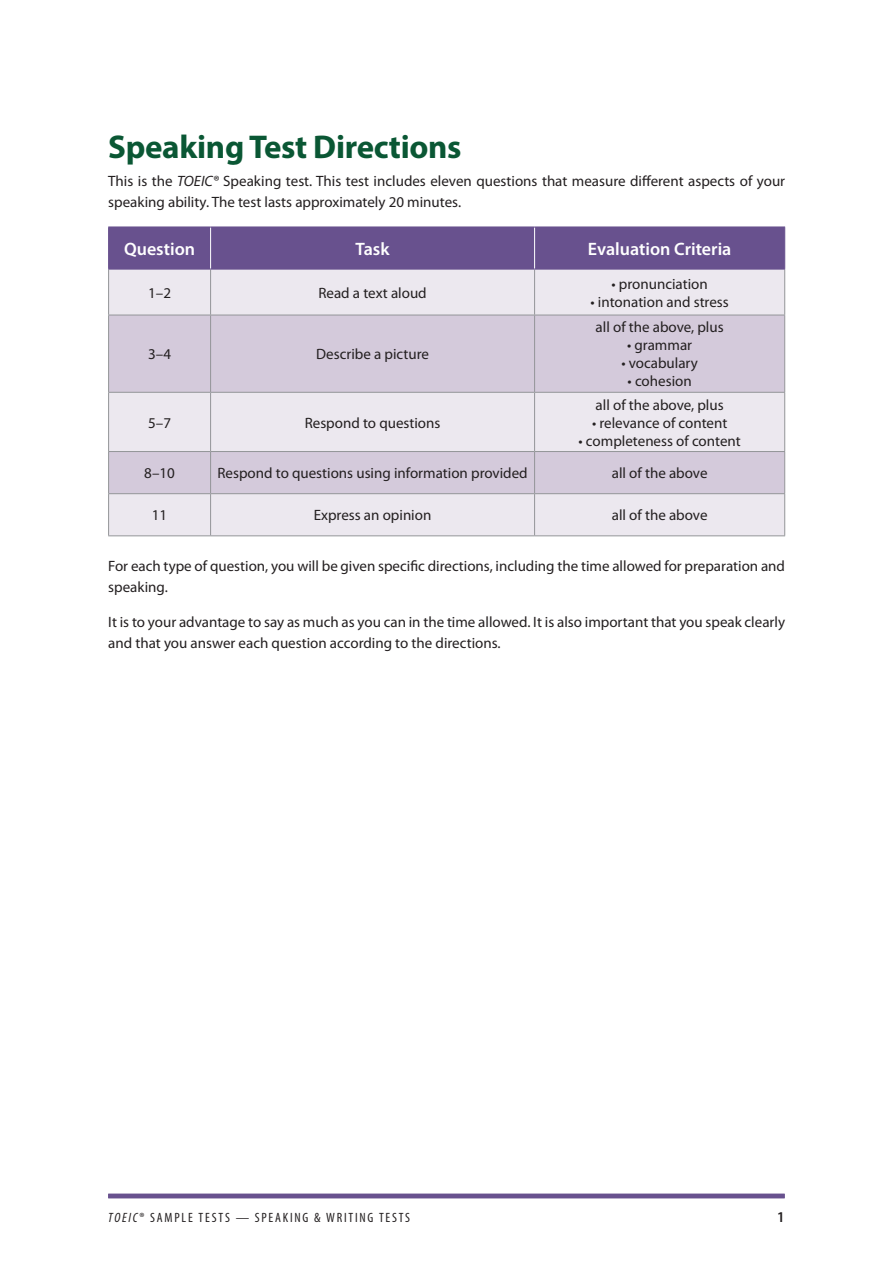
<style>
.page{position:relative;width:891px;height:1269px;background:#fff}
.page>*{position:absolute;margin:0;border:0;box-sizing:border-box;transform-origin:0 0}
.t1{font:700 33px "Myriad Pro";letter-spacing:-.01em;color:#0a5734}
.t2{font:600 18px "Myriad Pro";color:#fff}
.t3{font:15px/21px "Myriad Pro";color:#231f20}
.t4{font:600 semi-condensed 15px "Myriad Pro";color:#231f20}
.t5{font:condensed 13.5px "Myriad Pro";letter-spacing:.13em;color:#231f20}
.s1{font-style:italic}
</style>
<div class="page">
<hr style="left:108px;top:1194px;width:677px;height:4px;background:#68518e">
<div style="left:109px;top:228px;width:675px;height:41px;background:#68518e"></div>
<div style="left:109px;top:270px;width:675px;height:265px;background:#ece8ef"></div>
<svg style="left:109px;top:316px;width:675px;height:177px;background:#dbd3e1"></svg>
<hr style="left:108px;top:270px;width:1px;height:45px;background:#939598">
<hr style="left:210px;top:270px;width:1px;height:45px;background:#939598">
<hr style="left:534px;top:270px;width:1px;height:45px;background:#939598">
<hr style="left:784px;top:270px;width:1px;height:45px;background:#939598">
<hr style="left:108px;top:315px;width:103px;height:1px;background:#939598">
<hr style="left:108px;top:315px;width:1px;height:77px;background:#939598">
<hr style="left:211px;top:315px;width:324px;height:1px;background:#939598">
<hr style="left:210px;top:315px;width:1px;height:77px;background:#939598">
<hr style="left:535px;top:315px;width:250px;height:1px;background:#939598">
<hr style="left:534px;top:315px;width:1px;height:77px;background:#939598">
<hr style="left:784px;top:315px;width:1px;height:77px;background:#939598">
<hr style="left:108px;top:392px;width:103px;height:1px;background:#939598">
<hr style="left:108px;top:393px;width:1px;height:58px;background:#939598">
<hr style="left:211px;top:392px;width:324px;height:1px;background:#939598">
<hr style="left:210px;top:393px;width:1px;height:58px;background:#939598">
<hr style="left:535px;top:392px;width:250px;height:1px;background:#939598">
<hr style="left:534px;top:393px;width:1px;height:58px;background:#939598">
<hr style="left:784px;top:393px;width:1px;height:58px;background:#939598">
<hr style="left:108px;top:451px;width:103px;height:1px;background:#939598">
<hr style="left:108px;top:452px;width:1px;height:41px;background:#939598">
<hr style="left:211px;top:451px;width:324px;height:1px;background:#939598">
<hr style="left:210px;top:452px;width:1px;height:41px;background:#939598">
<hr style="left:535px;top:451px;width:250px;height:1px;background:#939598">
<hr style="left:534px;top:452px;width:1px;height:41px;background:#939598">
<hr style="left:784px;top:452px;width:1px;height:41px;background:#939598">
<hr style="left:108px;top:493px;width:103px;height:1px;background:#939598">
<hr style="left:108px;top:494px;width:1px;height:41px;background:#939598">
<hr style="left:211px;top:493px;width:324px;height:1px;background:#939598">
<hr style="left:210px;top:494px;width:1px;height:41px;background:#939598">
<hr style="left:535px;top:493px;width:250px;height:1px;background:#939598">
<hr style="left:534px;top:494px;width:1px;height:41px;background:#939598">
<hr style="left:784px;top:494px;width:1px;height:41px;background:#939598">
<hr style="left:108px;top:535px;width:103px;height:1px;background:#939598">
<hr style="left:211px;top:535px;width:324px;height:1px;background:#939598">
<hr style="left:535px;top:535px;width:250px;height:1px;background:#939598">
<hr style="left:210px;top:227px;width:1px;height:42px;background:#fff">
<hr style="left:534px;top:227px;width:1px;height:42px;background:#fff">
<hr style="left:108px;top:227px;width:103px;height:1px;background:#68518e">
<hr style="left:108px;top:227px;width:1px;height:42px;background:#68518e">
<hr style="left:211px;top:227px;width:324px;height:1px;background:#68518e">
<hr style="left:535px;top:227px;width:250px;height:1px;background:#68518e">
<hr style="left:784px;top:227px;width:1px;height:42px;background:#68518e">
<hr style="left:108px;top:269px;width:103px;height:1px;background:#68518e">
<hr style="left:211px;top:269px;width:324px;height:1px;background:#68518e">
<hr style="left:535px;top:269px;width:250px;height:1px;background:#68518e">
<h1 class="t1" style="left:108px;top:126px;width:355px">Speaking Test Directions</h1>
<p class="t3" style="left:108px;top:171px;width:678px">This is the <span class="s1">TOEIC®</span> Speaking test. This test includes eleven questions that measure different aspects of your speaking ability. The test lasts approximately 20 minutes.</p>
<p class="t2" style="left:124px;top:239px;width:73px">Question</p>
<p class="t2" style="left:356px;top:239px;width:36px">Task</p>
<p class="t2" style="left:588px;top:239px;width:145px">Evaluation Criteria</p>
<p class="t3" style="left:148px;top:282px;width:24px">1–2</p>
<p class="t3" style="left:318px;top:282px;width:110px">Read a text aloud</p>
<p class="t3" style="left:612px;top:273px;width:98px">• pronunciation</p>
<p class="t3" style="left:591px;top:291px;width:140px">• intonation and stress</p>
<p class="t3" style="left:148px;top:344px;width:24px">3–4</p>
<p class="t3" style="left:316px;top:344px;width:114px">Describe a picture</p>
<p class="t3" style="left:148px;top:412px;width:24px">5–7</p>
<p class="t3" style="left:305px;top:412px;width:137px">Respond to questions</p>
<p class="t3" style="left:596px;top:317px;width:130px">all of the above, plus</p>
<p class="t3" style="left:627px;top:335px;width:66px">• grammar</p>
<p class="t3" style="left:621px;top:353px;width:78px">• vocabulary</p>
<p class="t3" style="left:628px;top:371px;width:66px">• cohesion</p>
<p class="t3" style="left:596px;top:394px;width:130px">all of the above, plus</p>
<p class="t3" style="left:592px;top:412px;width:137px">• relevance of content</p>
<p class="t3" style="left:579px;top:430px;width:164px">• completeness of content</p>
<p class="t3" style="left:144px;top:463px;width:32px">8–10</p>
<p class="t3" style="left:217px;top:463px;width:312px">Respond to questions using information provided</p>
<p class="t3" style="left:612px;top:463px;width:97px">all of the above</p>
<p class="t3" style="left:152px;top:505px;width:17px">11</p>
<p class="t3" style="left:314px;top:505px;width:119px">Express an opinion</p>
<p class="t3" style="left:612px;top:505px;width:97px">all of the above</p>
<p class="t3" style="left:108px;top:556px;width:678px">For each type of question, you will be given specific directions, including the time allowed for preparation and speaking.</p>
<p class="t3" style="left:108px;top:612px;width:678px">It is to your advantage to say as much as you can in the time allowed. It is also important that you speak clearly and that you answer each question according to the directions.</p>
<p class="t5" style="left:108px;top:1211px;width:304px"><span class="s1">TOEIC</span>® SAMPLE TESTS — SPEAKING &amp; WRITING TESTS</p>
<p class="t4" style="left:777px;top:1209px;width:9px">1</p>
</div>
